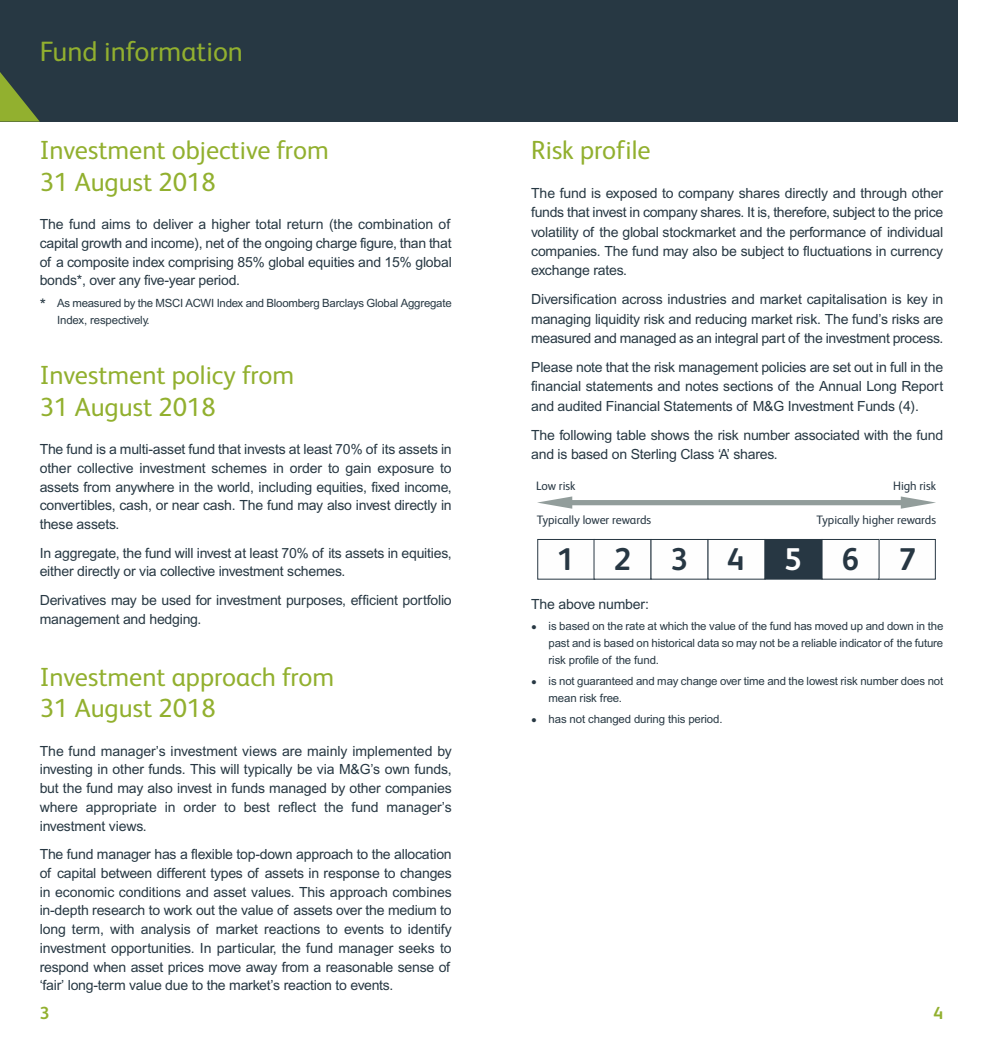
<style>
.page{position:relative;width:983px;height:1042px;background:#fff}
.page>*{position:absolute;margin:0;border:0;box-sizing:border-box;transform-origin:0 0}
.t1{font:700 31.5px "FS Albert";color:#273743}
.t2{font:700 31.5px "FS Albert";color:#fefefe}
.t3{font:28px "FS Albert";color:#92b02f}
.t4{font:26.25px/31.5px "FS Albert";color:#92b02f}
.t5{font:700 17.5px "FS Albert";color:#92b02f}
.t6{font:14px/18.7px "Arial";letter-spacing:-.015em;color:#273843;text-align:justify}
.t7{font:12.25px "FS Albert";letter-spacing:-.005em;color:#273743}
.t8{font:11.38px/16.6px "Arial";letter-spacing:-.01em;color:#273843}
.s1{font-size:15.75px}
.s2{font-size:16.62px}
</style>
<div class="page">
<div style="left:491px;top:0;width:466px;height:122px;background:#273843"></div>
<div style="left:0;top:0;width:491px;height:122px;background:#273843"></div>
<svg style="left:0;top:72px;width:40px;height:50px"></svg>
<div style="left:877px;top:539px;width:58px;height:40px;border:1px solid #273743"></div>
<div style="left:537px;top:539px;width:58px;height:40px;border:1px solid #273743"></div>
<div style="left:571px;top:500px;width:330px;height:5px;background:#929d9b"></div>
<svg style="left:900px;top:496px;width:35px;height:13px"></svg>
<svg style="left:537px;top:496px;width:35px;height:13px"></svg>
<div style="left:593px;top:539px;width:58px;height:40px;border:1px solid #273743"></div>
<div style="left:650px;top:539px;width:58px;height:40px;border:1px solid #273743"></div>
<div style="left:707px;top:539px;width:58px;height:40px;border:1px solid #273743"></div>
<div style="left:764px;top:539px;width:57px;height:40px;background:#273743"></div>
<div style="left:764px;top:539px;width:58px;height:40px;border:1px solid #273743"></div>
<div style="left:821px;top:539px;width:58px;height:40px;border:1px solid #273743"></div>
<h2 class="t3" style="left:40px;top:42px;width:205px">Fund information</h2>
<h3 class="t4" style="left:40px;top:137px;width:290px">Investment objective from<br>31 August 2018</h3>
<p class="t6" style="left:40px;top:216px;width:413px">The fund aims to deliver a higher total return (the combination of capital growth and income), net of the ongoing charge figure, than that of a composite index comprising 85% global equities and 15% global bonds*, over any five-year period.</p>
<p class="t8" style="left:57px;top:296px;width:396px;text-indent:-17px"><span class="s1">*</span> As measured by the MSCI ACWI Index and Bloomberg Barclays Global Aggregate<br>Index, respectively.</p>
<h3 class="t4" style="left:40px;top:362px;width:256px">Investment policy from<br>31 August 2018</h3>
<p class="t6" style="left:40px;top:441px;width:413px">The fund is a multi-asset fund that invests at least 70% of its assets in other collective investment schemes in order to gain exposure to assets from anywhere in the world, including equities, fixed income, convertibles, cash, or near cash. The fund may also invest directly in these assets.</p>
<p class="t6" style="left:40px;top:545px;width:413px">In aggregate, the fund will invest at least 70% of its assets in equities, either directly or via collective investment schemes.</p>
<p class="t6" style="left:40px;top:592px;width:413px">Derivatives may be used for investment purposes, efficient portfolio management and hedging.</p>
<h3 class="t4" style="left:40px;top:663px;width:296px">Investment approach from<br>31 August 2018</h3>
<p class="t6" style="left:40px;top:742px;width:413px">The fund manager’s investment views are mainly implemented by investing in other funds. This will typically be via M&amp;G’s own funds, but the fund may also invest in funds managed by other companies where appropriate in order to best reflect the fund manager’s investment views.</p>
<p class="t6" style="left:40px;top:846px;width:413px">The fund manager has a flexible top-down approach to the allocation of capital between different types of assets in response to changes in economic conditions and asset values. This approach combines in-depth research to work out the value of assets over the medium to long term, with analysis of market reactions to events to identify investment opportunities. In particular, the fund manager seeks to respond when asset prices move away from a reasonable sense of ‘fair’ long-term value due to the market’s reaction to events.</p>
<p class="t5" style="left:40px;top:1007px;width:11px">3</p>
<h3 class="t4" style="left:531px;top:137px;width:121px">Risk profile</h3>
<p class="t6" style="left:531px;top:185px;width:413px;line-height:19.2px">The fund is exposed to company shares directly and through other funds that invest in company shares. It is, therefore, subject to the price volatility of the global stockmarket and the performance of individual companies. The fund may also be subject to fluctuations in currency exchange rates.</p>
<p class="t6" style="left:531px;top:291px;width:413px;line-height:19.2px">Diversification across industries and market capitalisation is key in managing liquidity risk and reducing market risk. The fund’s risks are measured and managed as an integral part of the investment process.</p>
<p class="t6" style="left:531px;top:359px;width:413px;line-height:19.2px">Please note that the risk management policies are set out in full in the financial statements and notes sections of the Annual Long Report and audited Financial Statements of M&amp;G Investment Funds (4).</p>
<p class="t6" style="left:531px;top:426px;width:413px;line-height:19.2px">The following table shows the risk number associated with the fund and is based on Sterling Class ‘A’ shares.</p>
<p class="t7" style="left:536px;top:482px;width:41px">Low risk</p>
<p class="t7" style="left:892px;top:482px;width:44px">High risk</p>
<p class="t7" style="left:536px;top:515px;width:116px">Typically lower rewards</p>
<p class="t7" style="left:816px;top:515px;width:121px">Typically higher rewards</p>
<h1 class="t1" style="left:556px;top:548px;width:19px">1</h1>
<h1 class="t1" style="left:613px;top:548px;width:19px">2</h1>
<h1 class="t1" style="left:670px;top:548px;width:75px">3 4</h1>
<h1 class="t2" style="left:784px;top:548px;width:19px">5</h1>
<h1 class="t1" style="left:841px;top:548px;width:19px">6</h1>
<h1 class="t1" style="left:898px;top:548px;width:19px">7</h1>
<p class="t6" style="left:531px;top:596px;width:119px">The above number:</p>
<p class="t8" style="left:548px;top:619px;width:396px;text-align:justify;text-indent:-17px"><span class="s2">•</span> is based on the rate at which the value of the fund has moved up and down in the past and is based on historical data so may not be a reliable indicator of the future risk profile of the fund.</p>
<p class="t8" style="left:548px;top:674px;width:396px;text-indent:-17px"><span class="s2">•</span> is not guaranteed and may change over time and the lowest risk number does not mean risk free.</p>
<p class="t8" style="left:531px;top:712px;width:193px"><span class="s2">•</span> has not changed during this period.</p>
<p class="t5" style="left:933px;top:1007px;width:11px">4</p>
</div>
